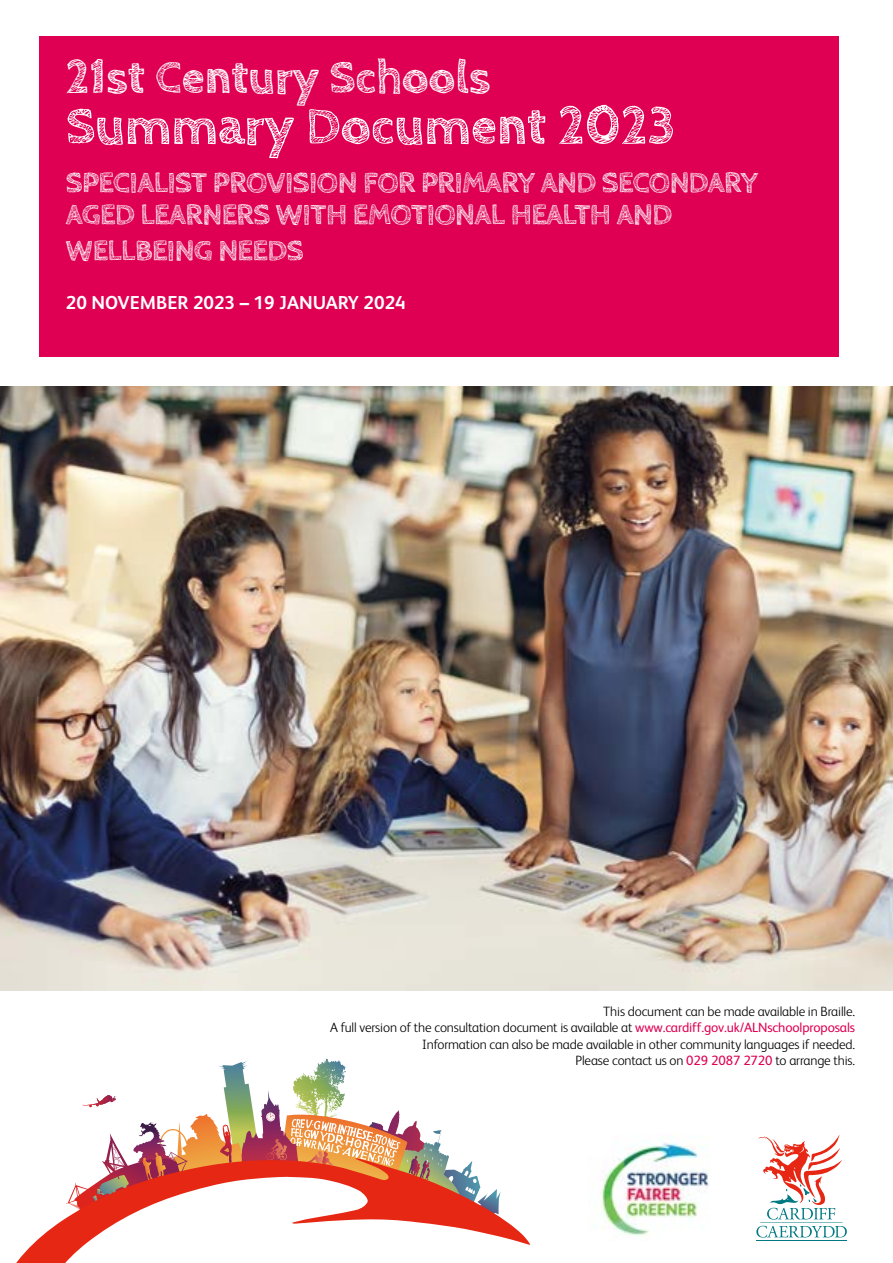
<style>
.page{position:relative;width:893px;height:1263px;background:#fff}
.page>*{position:absolute;margin:0;border:0;box-sizing:border-box;transform-origin:0 0}
.t1{font:700 52.5px "Cabin Sketch";color:#fff}
.t2{font:700 46.5px "Cabin Sketch";color:#fff}
.t3{font:700 30px/31.5px "Cabin Sketch";letter-spacing:-.02em;color:#fff}
.White_heading_1{font:700 18.75px "FS Albert";color:#fff}
.body_text_2{font:300 13.5px "FS Albert";letter-spacing:-.01em;color:#000}
.s1{font-weight:400;color:#df0053}
</style>
<div class="page">
<div style="left:40px;top:36px;width:799px;height:321px;background:#df0053"></div>
<svg style="left:16px;top:1215px;width:514px;height:48px"></svg>
<svg style="left:66px;top:1059px;width:435px;height:156px"></svg>
<img style="left:0;top:387px;width:893px;height:603px">
<img style="left:601px;top:1134px;width:108px;height:102px">
<svg style="left:756px;top:1226px;width:91px;height:11px"></svg>
<hr style="left:760px;top:1222px;width:83px;height:1px;background:#007982">
<hr style="left:756px;top:1240px;width:91px;height:1px;background:#007982">
<svg style="left:759px;top:1135px;width:83px;height:84px"></svg>
<p class="t2" style="left:66px;top:51px;width:426px">21st Century Schools</p>
<p class="t1" style="left:66px;top:97px;width:611px">Summary Document 2023</p>
<p class="t3" style="left:66px;top:168px;width:694px">SPECIALIST PROVISION FOR PRIMARY AND SECONDARY<br>AGED LEARNERS WITH EMOTIONAL HEALTH AND</p>
<p class="t3" style="left:66px;top:235px;width:239px">WELLBEING NEEDS</p>
<p class="White_heading_1" style="left:66px;top:290px;width:341px">20 NOVEMBER 2023 – 19 JANUARY 2024</p>
<p class="body_text_2" style="left:603px;top:1003px;width:253px">This document can be made available in Braille.</p>
<p class="body_text_2" style="left:330px;top:1019px;width:526px">A full version of the consultation document is available at <span class="s1">www.cardiff.gov.uk/ALNschoolproposals</span></p>
<p class="body_text_2" style="left:422px;top:1035px;width:434px">Information can also be made available in other community languages if needed.</p>
<p class="body_text_2" style="left:575px;top:1051px;width:281px">Please contact us on <span class="s1">029 2087 2720</span> to arrange this.</p>
</div>
